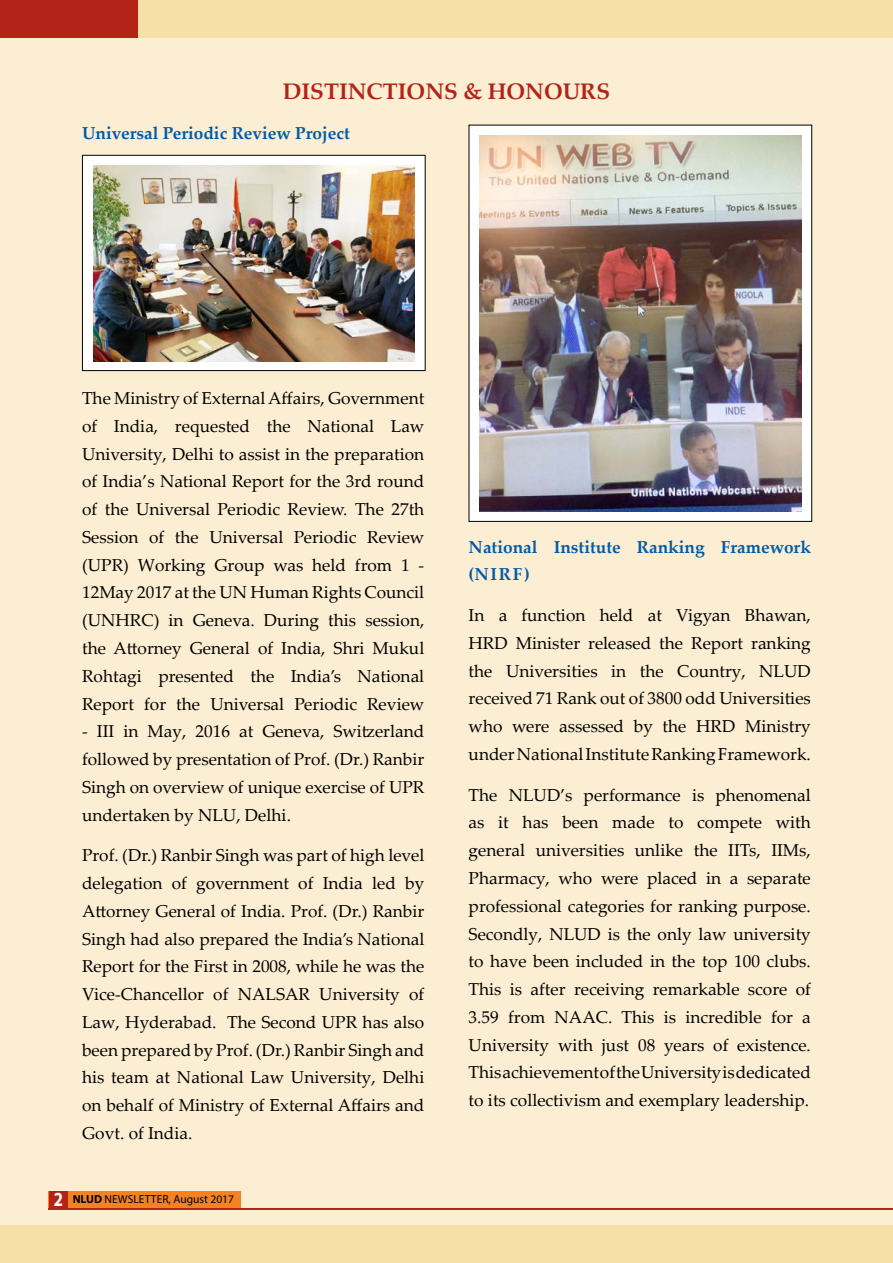
<style>
.page{position:relative;width:893px;height:1263px;background:#fceed3}
.page>*{position:absolute;margin:0;border:0;box-sizing:border-box;transform-origin:0 0}
.t1{font:700 22.5px "Palatino Linotype";color:#b32317}
.t2{font:17.25px/27.8px "Palatino Linotype";color:#000;text-align:justify}
.t3{font:700 17.25px/27.8px "Palatino Linotype";color:#005baa}
.t4{font:11.55px "Myriad Pro";color:#000}
.s1{font-weight:700;font-size:20.1px;color:#fff}
.s2{font-weight:700}
</style>
<div class="page">
<div style="left:49px;top:1191px;width:192px;height:18px;background:#f58220"></div>
<div style="left:0;top:0;width:893px;height:38px;background:#f7e0a5"></div>
<div style="left:0;top:1225px;width:893px;height:38px;background:#f7e0a5"></div>
<div style="left:0;top:0;width:138px;height:38px;background:#b32317"></div>
<hr style="left:49px;top:1208px;width:844px;height:1px;background:#b32317">
<div style="left:49px;top:1191px;width:18px;height:18px;background:#b32317"></div>
<div style="left:82px;top:155px;width:343px;height:216px;background:#fff"></div>
<img style="left:93px;top:165px;width:321px;height:196px">
<div style="left:82px;top:155px;width:344px;height:216px;border:1px solid #000"></div>
<div style="left:469px;top:125px;width:343px;height:396px;background:#fff"></div>
<img style="left:480px;top:135px;width:321px;height:376px">
<h1 class="t1" style="left:283px;top:75px;width:329px">DISTINCTIONS &amp; HONOURS</h1>
<p class="t3" style="left:82px;top:118px;width:269px">Universal Periodic Review Project</p>
<p class="t2" style="left:82px;top:384px;width:344px">The Ministry of External Affairs, Government of India, requested the National Law University, Delhi to assist in the preparation of India’s National Report for the 3rd round of the Universal Periodic Review. The 27th Session of the Universal Periodic Review (UPR) Working Group was held from 1 - 12May 2017 at the UN Human Rights Council (UNHRC) in Geneva. During this session, the Attorney General of India, Shri Mukul Rohtagi presented the India’s National Report for the Universal Periodic Review</p>
<p class="t2" style="left:82px;top:717px;width:344px">- III in May, 2016 at Geneva, Switzerland followed by presentation of Prof. (Dr.) Ranbir Singh on overview of unique exercise of UPR undertaken by NLU, Delhi.</p>
<p class="t2" style="left:82px;top:841px;width:344px">Prof. (Dr.) Ranbir Singh was part of high level delegation of government of India led by Attorney General of India. Prof. (Dr.) Ranbir Singh had also prepared the India’s National Report for the First in 2008, while he was the Vice-Chancellor of NALSAR University of Law, Hyderabad. The Second UPR has also been prepared by Prof. (Dr.) Ranbir Singh and his team at National Law University, Delhi on behalf of Ministry of External Affairs and Govt. of India.</p>
<p class="t4" style="left:54px;top:1192px;width:182px"><span class="s1">2</span> <span class="s2">NLUD</span> NEWSLETTER, August 2017</p>
<p class="t3" style="left:469px;top:532px;width:344px">National Institute Ranking Framework (NIRF)</p>
<p class="t2" style="left:469px;top:601px;width:344px">In a function held at Vigyan Bhawan, HRD Minister released the Report ranking the Universities in the Country, NLUD received 71 Rank out of 3800 odd Universities who were assessed by the HRD Ministry under National Institute Ranking Framework.</p>
<p class="t2" style="left:469px;top:780px;width:344px">The NLUD’s performance is phenomenal as it has been made to compete with general universities unlike the IITs, IIMs, Pharmacy, who were placed in a separate professional categories for ranking purpose.<br>Secondly, NLUD is the only law university to have been included in the top 100 clubs.<br>This is after receiving remarkable score of 3.59 from NAAC. This is incredible for a University with just 08 years of existence.<br>Thisachievementof the University is dedicated to its collectivism and exemplary leadership.</p>
</div>
